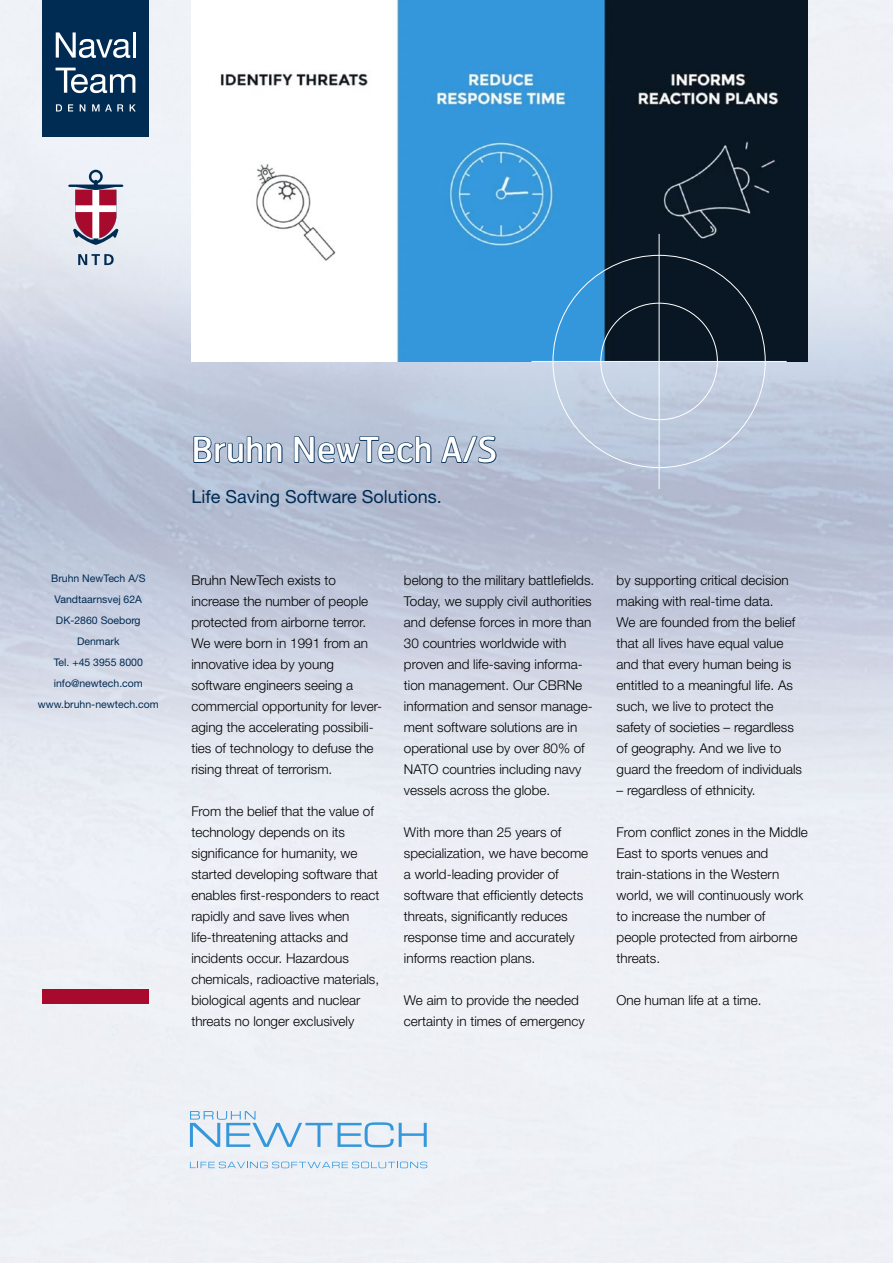
<style>
.page{position:relative;width:893px;height:1263px;background:#fff}
.page>*{position:absolute;margin:0;border:0;box-sizing:border-box;transform-origin:0 0}
.t1{font:34.5px "Hermes";color:#fff}
.t2{font:18px "Helvetica Neue";color:#002b53}
.t3{font:300 13.5px/21px "Helvetica Neue";color:#000}
.t4{font:10.5px/21px "Helvetica Neue";color:#002b53;text-align:center}
</style>
<div class="page">
<img style="left:0;top:0;width:893px;height:1263px">
<svg style="left:68px;top:170px;width:55px;height:75px;background:#bb95a7"></svg>
<svg style="left:78px;top:254px;width:36px;height:11px"></svg>
<div style="left:43px;top:0;width:106px;height:136px;background:#002b53"></div>
<svg style="left:56px;top:32px;width:74px;height:26px"></svg>
<hr style="left:133px;top:32px;width:3px;height:26px;background:#fff">
<svg style="left:56px;top:68px;width:79px;height:25px"></svg>
<svg style="left:56px;top:104px;width:6px;height:7px"></svg>
<svg style="left:68px;top:104px;width:5px;height:7px"></svg>
<svg style="left:80px;top:104px;width:5px;height:7px"></svg>
<svg style="left:92px;top:104px;width:31px;height:7px"></svg>
<svg style="left:130px;top:104px;width:6px;height:7px"></svg>
<div style="left:43px;top:989px;width:106px;height:15px;background:#a70a2d"></div>
<img style="left:191px;top:0;width:617px;height:361px">
<hr style="left:531px;top:361px;width:256px;height:1px;background:#fff">
<hr style="left:659px;top:234px;width:1px;height:255px;background:#fff">
<svg style="left:193px;top:435px;width:90px;height:75px;background:#a1b0c7"></svg>
<svg style="left:293px;top:435px;width:139px;height:29px;background:#8297b0"></svg>
<svg style="left:440px;top:435px;width:57px;height:29px;background:#889cb5"></svg>
<svg style="left:190px;top:1111px;width:237px;height:36px"></svg>
<svg style="left:190px;top:1161px;width:237px;height:7px"></svg>
<p class="t4" style="left:38px;top:568px;width:122px">Bruhn NewTech A/S<br>Vandtaarnsvej 62A<br>DK-2860 Soeborg<br>Denmark<br>Tel. +45 3955 8000 info@newtech.com www.bruhn-newtech.com</p>
<h1 class="t1" style="left:191px;top:428px;width:308px">Bruhn NewTech A/S</h1>
<h2 class="t2" style="left:191px;top:486px;width:252px">Life Saving Software Solutions.</h2>
<p class="t3" style="left:191px;top:569px;width:192px">Bruhn NewTech exists to increase the number of people protected from airborne terror.<br>We were born in 1991 from an innovative idea by young software engineers seeing a commercial opportunity for lever&shy;aging the accelerating possibili&shy;ties of technology to defuse the rising threat of terrorism.</p>
<p class="t3" style="left:191px;top:800px;width:190px">From the belief that the value of technology depends on its significance for humanity, we started developing software that enables first-responders to react rapidly and save lives when life-threatening attacks and incidents occur. Hazardous chemicals, radioactive materials, biological agents and nuclear threats no longer exclusively</p>
<p class="t3" style="left:404px;top:569px;width:192px">belong to the military battlefields.<br>Today, we supply civil authorities and defense forces in more than<br>30 countries worldwide with proven and life-saving informa&shy;tion management. Our CBRNe information and sensor manage&shy;ment software solutions are in operational use by over 80% of<br>NATO countries including navy vessels across the globe.</p>
<p class="t3" style="left:404px;top:821px;width:186px">With more than 25 years of specialization, we have become a world-leading provider of software that efficiently detects threats, significantly reduces response time and accurately informs reaction plans.</p>
<p class="t3" style="left:404px;top:989px;width:182px">We aim to provide the needed certainty in times of emergency</p>
<p class="t3" style="left:617px;top:569px;width:187px">by supporting critical decision making with real-time data.<br>We are founded from the belief that all lives have equal value and that every human being is entitled to a meaningful life. As such, we live to protect the safety of societies – regardless of geography. And we live to guard the freedom of individuals</p>
<p class="t3" style="left:617px;top:779px;width:141px">– regardless of ethnicity.</p>
<p class="t3" style="left:617px;top:821px;width:193px">From conflict zones in the Middle<br>East to sports venues and train-stations in the Western world, we will continuously work to increase the number of people protected from airborne threats.</p>
<p class="t3" style="left:617px;top:989px;width:147px">One human life at a time.</p>
</div>
